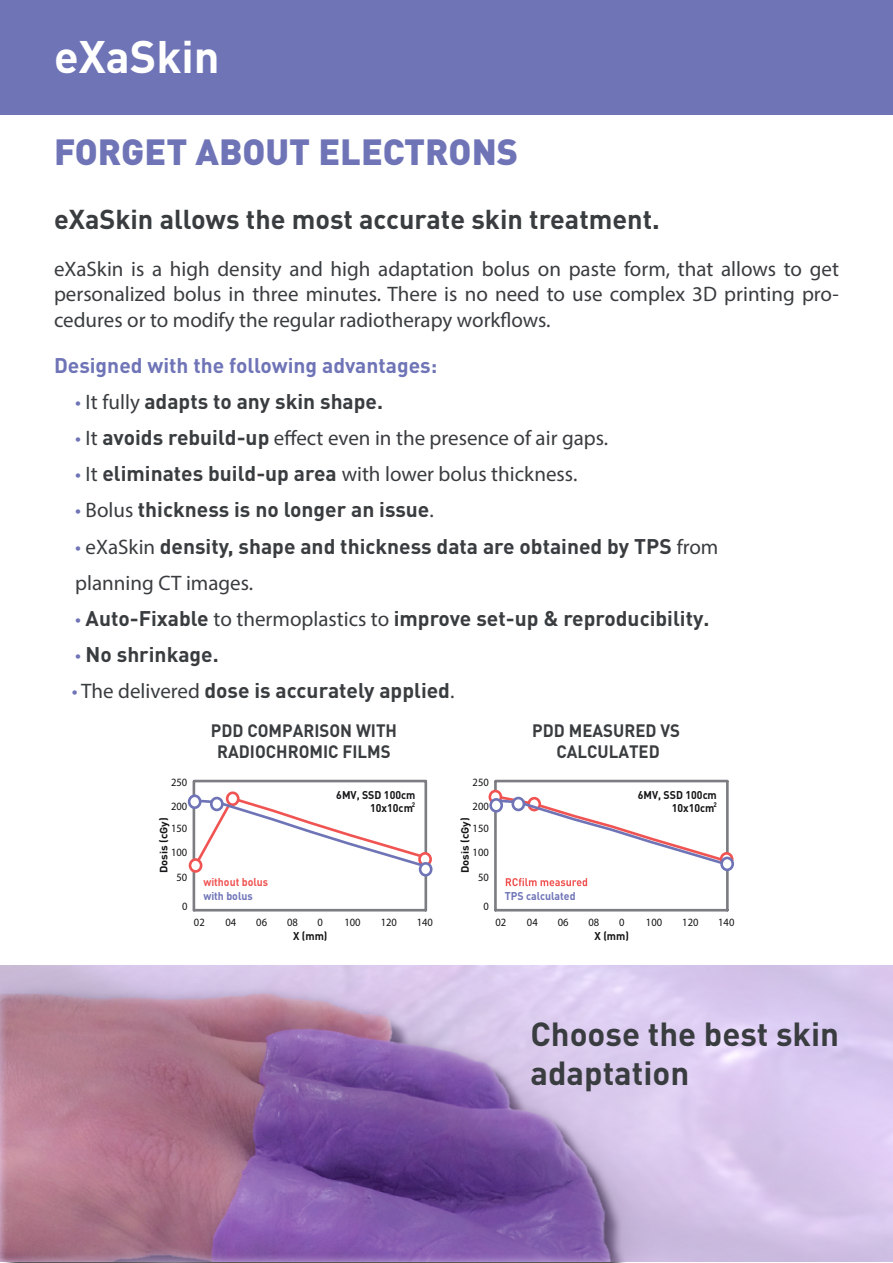
<style>
.page{position:relative;width:893px;height:1263px;background:#fff}
.page>*{position:absolute;margin:0;border:0;box-sizing:border-box;transform-origin:0 0}
.t1{font:700 45px "DIN Pro";color:#fff}
.t2{font:900 36px "DIN Pro";color:#6f74b7}
.t3{font:700 33px "DIN Pro";color:#3a3d40}
.t4{font:700 27px "DIN Pro";color:#3a3d40}
.t5{font:21px/25.2px "Myriad Pro";color:#3a3d40;text-align:justify}
.t6{font:700 21px/36px "DIN Pro";color:#3a3d40}
.t7{font:700 21px "DIN Pro";color:#6f74b7}
.t8{font:700 17.7px/21.3px "DIN Pro";color:#3a3d40;text-align:center;scale:.94 1}
.t9{font:11.1px "Myriad Pro";color:#151416;scale:.94 1}
.t10{font:700 11.1px/13.4px "DIN Pro";color:#151416;text-align:right;scale:.94 1}
.t11{font:700 11.1px "DIN Pro";color:#6f74b7;scale:.94 1}
.t12{font:700 11.1px "DIN Pro";color:#f05452;scale:.94 1}
.t13{font:700 10.5px "DIN Pro";color:#151416;scale:1.06 1}
.s1{font-family:"Myriad Pro";font-weight:400;color:#6f74b7}
.s2{font-family:"Myriad Pro";font-weight:400}
.s3{color:#6f74b7}
.s4{font-family:"DIN Pro";font-weight:700}
</style>
<div class="page">
<hr style="left:193px;top:782px;width:2px;height:128px;background:#7b7d82">
<hr style="left:424px;top:782px;width:3px;height:128px;background:#7b7d82">
<hr style="left:194px;top:909px;width:232px;height:2px;background:#7b7d82">
<hr style="left:194px;top:780px;width:232px;height:2px;background:#7b7d82">
<div style="left:226px;top:791px;width:14px;height:15px;border:3px solid #f05452;border-radius:50%"></div>
<div style="left:189px;top:858px;width:13px;height:15px;border:3px solid #f05452;border-radius:50%"></div>
<div style="left:418px;top:852px;width:14px;height:14px;border:3px solid #f05452;border-radius:50%"></div>
<svg style="left:192px;top:795px;width:238px;height:75px"></svg>
<div style="left:211px;top:798px;width:11px;height:12px;background:#fff;border-radius:50%"></div>
<div style="left:210px;top:797px;width:14px;height:14px;border:3px solid #6f74b7;border-radius:50%"></div>
<div style="left:189px;top:796px;width:11px;height:11px;background:#fff;border-radius:50%"></div>
<div style="left:188px;top:794px;width:13px;height:15px;border:3px solid #6f74b7;border-radius:50%"></div>
<div style="left:420px;top:864px;width:11px;height:11px;background:#fff;border-radius:50%"></div>
<div style="left:419px;top:862px;width:13px;height:14px;border:3px solid #6f74b7;border-radius:50%"></div>
<hr style="left:494px;top:782px;width:3px;height:128px;background:#7b7d82">
<hr style="left:726px;top:782px;width:3px;height:128px;background:#7b7d82">
<hr style="left:495px;top:909px;width:232px;height:2px;background:#7b7d82">
<hr style="left:495px;top:780px;width:232px;height:2px;background:#7b7d82">
<div style="left:489px;top:790px;width:13px;height:14px;border:3px solid #f05452;border-radius:50%"></div>
<div style="left:720px;top:852px;width:13px;height:14px;border:3px solid #f05452;border-radius:50%"></div>
<svg style="left:494px;top:794px;width:238px;height:74px"></svg>
<div style="left:513px;top:798px;width:11px;height:12px;background:#fff;border-radius:50%"></div>
<div style="left:511px;top:797px;width:14px;height:14px;border:3px solid #6f74b7;border-radius:50%"></div>
<div style="left:491px;top:800px;width:11px;height:11px;background:#fff;border-radius:50%"></div>
<div style="left:489px;top:798px;width:14px;height:15px;border:3px solid #6f74b7;border-radius:50%"></div>
<div style="left:722px;top:858px;width:10px;height:11px;background:#fff;border-radius:50%"></div>
<div style="left:720px;top:857px;width:14px;height:14px;border:3px solid #6f74b7;border-radius:50%"></div>
<svg style="left:506px;top:878px;width:81px;height:8px"></svg>
<div style="left:0;top:0;width:893px;height:114px;background:#6f74b7"></div>
<img style="left:0;top:965px;width:893px;height:297px">
<p class="t1" style="left:54px;top:26px;width:167px">eXaSkin</p>
<p class="t2" style="left:54px;top:127px;width:466px">FORGET ABOUT ELECTRONS</p>
<p class="t4" style="left:54px;top:201px;width:607px">eXaSkin allows the most accurate skin treatment.</p>
<p class="t5" style="left:54px;top:256px;width:786px">eXaSkin is a high density and high adaptation bolus on paste form, that allows to get personalized bolus in three minutes. There is no need to use complex 3D printing pro&shy;cedures or to modify the regular radiotherapy workflows.</p>
<p class="t7" style="left:54px;top:352px;width:385px">Designed with the following advantages:</p>
<p class="t6" style="left:75px;top:383px;width:309px"><span class="s1">•</span> <span class="s2">It fully</span> adapts to any skin shape.</p>
<p class="t5" style="left:75px;top:425px;width:534px"><span class="s3">•</span> It <span class="s4">avoids rebuild-up</span> effect even in the presence of air gaps.</p>
<p class="t5" style="left:75px;top:461px;width:504px"><span class="s3">•</span> It <span class="s4">eliminates build-up area</span> with lower bolus thickness.</p>
<p class="t6" style="left:75px;top:491px;width:360px"><span class="s1">•</span> <span class="s2">Bolus</span> thickness is no longer an issue<span class="s2">.</span></p>
<p class="t6" style="left:75px;top:527px;width:645px"><span class="s1">•</span> <span class="s2">eXaSkin</span> density, shape and thickness data are obtained by TPS <span class="s2">from planning CT images.</span></p>
<p class="t6" style="left:75px;top:599px;width:636px"><span class="s1">•</span> Auto-Fixable <span class="s2">to thermoplastics to</span> improve set-up &amp; reproducibility.</p>
<p class="t6" style="left:75px;top:635px;width:145px"><span class="s1">•</span> No shrinkage.</p>
<p class="t6" style="left:72px;top:671px;width:384px"><span class="s1">•</span> <span class="s2">The delivered</span> dose is accurately applied<span class="s2">.</span></p>
<p class="t8" style="left:211px;top:719px;width:200px">PDD COMPARISON WITH<br>RADIOCHROMIC FILMS</p>
<p class="t8" style="left:532px;top:719px;width:159px">PDD MEASURED VS<br>CALCULATED</p>
<p class="t9" style="left:171px;top:776px;width:19px">250</p>
<p class="t9" style="left:473px;top:776px;width:19px">250</p>
<p class="t9" style="left:171px;top:799px;width:19px">200</p>
<p class="t10" style="left:336px;top:788px;width:86px">6MV, SSD 100cm<br>10x10cm <sup>2</sup></p>
<p class="t9" style="left:473px;top:799px;width:19px">200</p>
<p class="t10" style="left:638px;top:788px;width:86px">6MV, SSD 100cm<br>10x10cm <sup>2</sup></p>
<p class="t13" style="left:156px;top:873px;width:54px;rotate:-90deg">Dosis (cGy)</p>
<p class="t9" style="left:171px;top:821px;width:19px">150</p>
<p class="t9" style="left:171px;top:845px;width:19px">100</p>
<p class="t9" style="left:177px;top:871px;width:13px">50</p>
<p class="t12" style="left:203px;top:874px;width:71px">without bolus</p>
<p class="t11" style="left:203px;top:888px;width:54px">with bolus</p>
<p class="t13" style="left:458px;top:873px;width:54px;rotate:-90deg">Dosis (cGy)</p>
<p class="t9" style="left:473px;top:821px;width:19px">150</p>
<p class="t9" style="left:473px;top:845px;width:19px">100</p>
<p class="t9" style="left:478px;top:871px;width:13px">50</p>
<p class="t11" style="left:505px;top:888px;width:77px">TPS calculated</p>
<p class="t9" style="left:182px;top:899px;width:7px">0</p>
<p class="t9" style="left:484px;top:899px;width:7px">0</p>
<p class="t9" style="left:194px;top:915px;width:13px">02</p>
<p class="t9" style="left:225px;top:915px;width:13px">04</p>
<p class="t9" style="left:256px;top:915px;width:13px">06</p>
<p class="t9" style="left:287px;top:915px;width:13px">08</p>
<p class="t9" style="left:318px;top:915px;width:7px">0</p>
<p class="t9" style="left:344px;top:915px;width:19px">100</p>
<p class="t9" style="left:381px;top:915px;width:19px">120</p>
<p class="t9" style="left:417px;top:915px;width:19px">140</p>
<p class="t9" style="left:495px;top:915px;width:13px">02</p>
<p class="t9" style="left:527px;top:915px;width:13px">04</p>
<p class="t9" style="left:558px;top:915px;width:13px">06</p>
<p class="t9" style="left:589px;top:915px;width:13px">08</p>
<p class="t9" style="left:619px;top:915px;width:7px">0</p>
<p class="t9" style="left:646px;top:915px;width:19px">100</p>
<p class="t9" style="left:682px;top:915px;width:19px">120</p>
<p class="t9" style="left:718px;top:915px;width:19px">140</p>
<p class="t10" style="left:293px;top:929px;width:38px">X (mm)</p>
<p class="t10" style="left:595px;top:929px;width:38px">X (mm)</p>
<p class="t3" style="left:530px;top:1011px;width:310px">Choose the best skin</p>
<p class="t3" style="left:530px;top:1051px;width:160px">adaptation</p>
</div>
